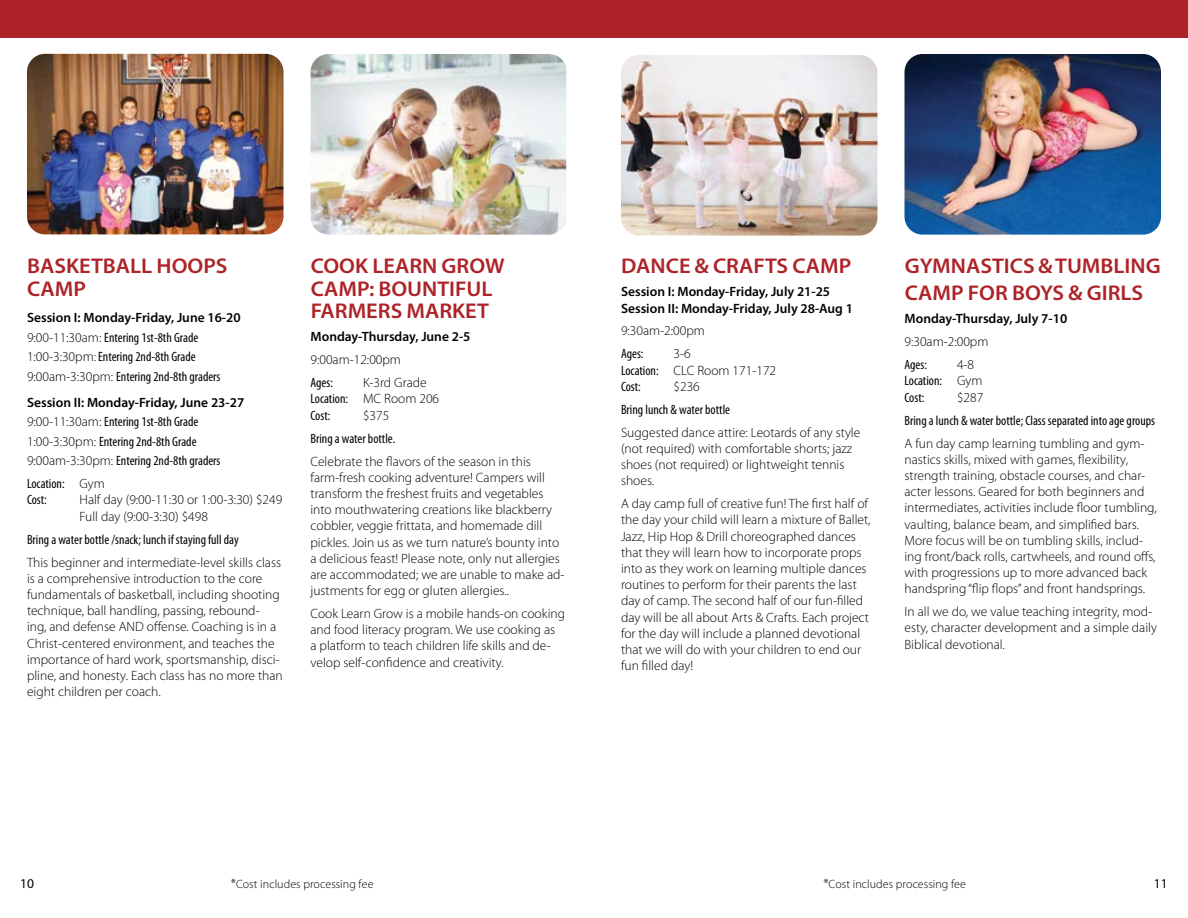
<style>
.page{position:relative;width:1188px;height:918px;background:#fff}
.page>*{position:absolute;margin:0;border:0;box-sizing:border-box;transform-origin:0 0}
.t1{font:600 21.3px/22.5px "Myriad Pro";color:#ad2328;scale:1.05 1}
.t2{font:300 13.5px/16.2px "Myriad Pro";color:#000}
.t3{font:condensed 13.5px/19.5px "Myriad Pro";color:#000}
.t4{font:600 13.5px/16.2px "Myriad Pro";color:#000}
.t5{font:13.5px "Myriad Pro";color:#000}
.t6{font:300 12px "Myriad Pro";letter-spacing:.005em;color:#000}
.s1{font-weight:600;font-stretch:normal}
.s2{font-weight:300;font-stretch:normal}
.s3{font-weight:400;font-stretch:condensed}
.s4{font-size:13.5px}
</style>
<div class="page">
<img style="left:27px;top:54px;width:257px;height:180px">
<div style="left:0;top:0;width:608px;height:37px;background:#ad2328"></div>
<img style="left:310px;top:54px;width:256px;height:181px">
<img style="left:904px;top:54px;width:257px;height:181px">
<div style="left:580px;top:0;width:608px;height:37px;background:#ad2328"></div>
<img style="left:621px;top:55px;width:257px;height:181px">
<h1 class="t1" style="left:27px;top:255px;width:192px">BASKETBALL HOOPS<br>CAMP</h1>
<p class="t3" style="left:27px;top:308px;width:215px"><span class="s1">Session I: Monday-Friday, June 16-20<br></span><span class="s2">9:00-11:30am:</span> Entering 1st-8th Grade <span class="s2">1:00-3:30pm:</span> Entering 2nd-8th Grade <span class="s2">9:00am-3:30pm:</span> Entering 2nd-8th graders</p>
<p class="t3" style="left:27px;top:393px;width:219px"><span class="s1">Session II: Monday-Friday, June 23-27<br></span><span class="s2">9:00-11:30am:</span> Entering 1st-8th Grade <span class="s2">1:00-3:30pm:</span> Entering 2nd-8th Grade <span class="s2">9:00am-3:30pm:</span> Entering 2nd-8th graders</p>
<p class="t3" style="left:27px;top:476px;width:79px;line-height:16.2px">Location: <span class="s2">Gym<br></span>Cost:</p>
<p class="t2" style="left:80px;top:492px;width:204px">Half day (9:00-11:30 or 1:00-3:30) $249<br>Full day (9:00-3:30) $498</p>
<p class="t3" style="left:27px;top:530px;width:213px">Bring a water bottle /snack; lunch if staying full day</p>
<p class="t2" style="left:27px;top:554px;width:257px">This beginner and intermediate-level skills class is a comprehensive introduction to the core fundamentals of basketball, including shooting technique, ball handling, passing, rebound-<br>ing, and defense AND offense. Coaching is in a Christ-centered environment, and teaches the importance of hard work, sportsmanship, disci&shy;pline, and honesty. Each class has no more than eight children per coach.</p>
<h1 class="t1" style="left:311px;top:255px;width:186px">COOK LEARN GROW<br>CAMP: BOUNTIFUL<br>FARMERS MARKET</h1>
<p class="t4" style="left:310px;top:329px;width:162px">Monday-Thursday, June 2-5</p>
<p class="t2" style="left:310px;top:352px;width:92px">9:00am-12:00pm</p>
<p class="t3" style="left:310px;top:373px;width:24px">Ages:</p>
<p class="t2" style="left:310px;top:375px;width:130px;text-indent:53px">K-3rd Grade<br><span class="s3">Location:</span> MC Room 206<br><span class="s3">Cost:</span></p>
<p class="t2" style="left:363px;top:407px;width:28px">$375</p>
<p class="t3" style="left:310px;top:429px;width:86px">Bring a water bottle.</p>
<p class="t2" style="left:310px;top:453px;width:256px">Celebrate the flavors of the season in this farm-fresh cooking adventure! Campers will transform the freshest fruits and vegetables into mouthwatering creations like blackberry cobbler, veggie frittata, and homemade dill pickles. Join us as we turn nature’s bounty into a delicious feast! Please note, only nut allergies are accommodated; we are unable to make ad&shy;justments for egg or gluten allergies..</p>
<p class="t2" style="left:310px;top:606px;width:256px">Cook Learn Grow is a mobile hands-on cooking and food literacy program. We use cooking as<br>a platform to teach children life skills and de&shy;velop self-confidence and creativity.</p>
<h1 class="t1" style="left:621px;top:255px;width:221px">DANCE &amp; CRAFTS CAMP</h1>
<p class="t4" style="left:621px;top:284px;width:234px">Session I: Monday-Friday, July 21-25<br>Session II: Monday-Friday, July 28-Aug 1</p>
<p class="t2" style="left:621px;top:323px;width:85px">9:30am-2:00pm</p>
<p class="t3" style="left:621px;top:344px;width:24px">Ages:</p>
<p class="t2" style="left:621px;top:346px;width:157px;text-indent:53px">3-6<br><span class="s3">Location:</span> CLC Room 171-172<br><span class="s3">Cost:</span></p>
<p class="t2" style="left:674px;top:378px;width:28px">$236</p>
<p class="t3" style="left:621px;top:400px;width:111px">Bring lunch &amp; water bottle</p>
<p class="t2" style="left:621px;top:424px;width:241px">Suggested dance attire: Leotards of any style (not required) with comfortable shorts; jazz shoes (not required) or lightweight tennis shoes.</p>
<p class="t2" style="left:621px;top:496px;width:251px">A day camp full of creative fun! The first half of the day your child will learn a mixture of Ballet, Jazz, Hip Hop &amp; Drill choreographed dances that they will learn how to incorporate props into as they work on learning multiple dances routines to perform for their parents the last day of camp. The second half of our fun-filled day will be all about Arts &amp; Crafts. Each project for the day will include a planned devotional that we will do with your children to end our fun filled day!</p>
<h1 class="t1" style="left:905px;top:253px;width:245px;line-height:27px">GYMNASTICS &amp; TUMBLING<br>CAMP FOR BOYS &amp; GIRLS</h1>
<p class="t4" style="left:904px;top:311px;width:164px">Monday-Thursday, July 7-10</p>
<p class="t2" style="left:904px;top:334px;width:85px">9:30am-2:00pm</p>
<p class="t3" style="left:904px;top:355px;width:24px">Ages:</p>
<p class="t3" style="left:904px;top:357px;width:79px;line-height:16.2px;text-indent:53px"><span class="s2">4-8<br></span>Location: <span class="s2">Gym<br></span>Cost:</p>
<p class="t2" style="left:957px;top:389px;width:28px">$287</p>
<p class="t3" style="left:904px;top:411px;width:252px">Bring a lunch &amp; water bottle; Class separated into age groups</p>
<p class="t2" style="left:904px;top:435px;width:254px">A fun day camp learning tumbling and gym&shy;nastics skills, mixed with games, flexibility, strength training, obstacle courses, and char&shy;acter lessons. Geared for both beginners and intermediates, activities include floor tumbling, vaulting, balance beam, and simplified bars.<br>More focus will be on tumbling skills, includ&shy;ing front/back rolls, cartwheels, and round offs, with progressions up to more advanced back handspring “flip flops” and front handsprings.</p>
<p class="t2" style="left:904px;top:604px;width:254px">In all we do, we value teaching integrity, mod&shy;esty, character development and a simple daily<br>Biblical devotional.</p>
<p class="t5" style="left:20px;top:876px;width:15px">10</p>
<p class="t6" style="left:231px;top:877px;width:144px"><span class="s4">*</span>Cost includes processing fee</p>
<p class="t6" style="left:823px;top:877px;width:144px"><span class="s4">*</span>Cost includes processing fee</p>
<p class="t5" style="left:1154px;top:876px;width:15px">11</p>
</div>
